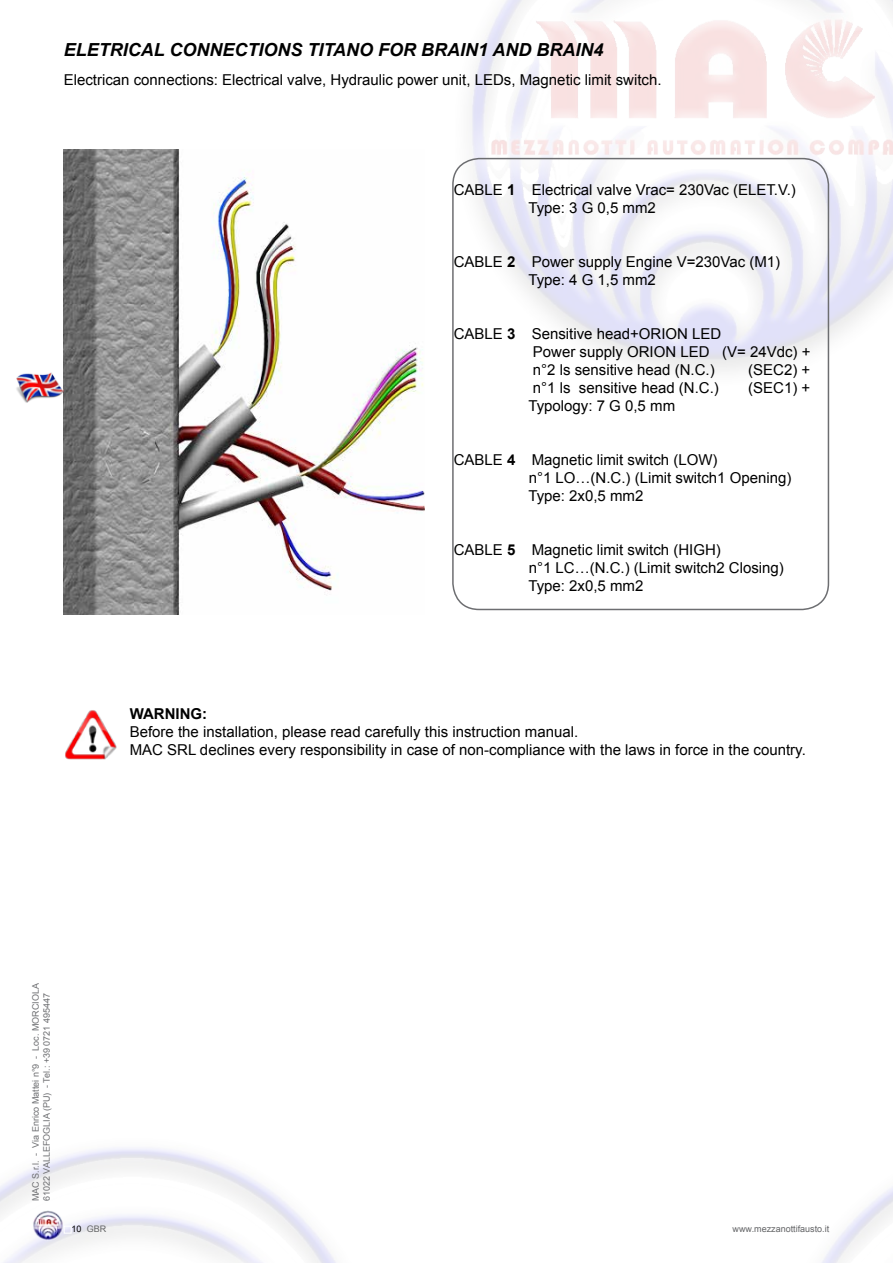
<style>
.page{position:relative;width:893px;height:1263px;background:#fff}
.page>*{position:absolute;margin:0;border:0;box-sizing:border-box;transform-origin:0 0}
.t1{font:italic 700 18px "Arial";color:#000}
.t2{font:15px/18px "Arial";color:#000}
.t3{font:700 15px "Arial";color:#000}
.t4{font:9px/10.8px "Arial";color:#6d6e71}
.t5{font:9px "Arial";color:#636466}
.t6{font:9px "Arial";color:#000}
.s1{font-weight:700}
</style>
<div class="page">
<img style="left:452px;top:0;width:441px;height:437px">
<img style="left:32px;top:1210px;width:32px;height:30px">
<div style="left:64px;top:1226px;width:8px;height:7px;border:1px solid #fff"></div>
<img style="left:64px;top:149px;width:361px;height:466px">
<img style="left:65px;top:710px;width:52px;height:50px">
<img style="left:16px;top:369px;width:48px;height:35px">
<div style="left:452px;top:158px;width:377px;height:452px;border:2px solid #6d6e71;border-radius:26px"></div>
<p class="t1" style="left:64px;top:37px;width:541px">ELETRICAL CONNECTIONS TITANO FOR BRAIN1 AND BRAIN4</p>
<p class="t2" style="left:64px;top:71px;width:599px">Electrican connections: Electrical valve, Hydraulic power unit, LEDs, Magnetic limit switch.</p>
<p class="t2" style="left:528px;top:181px;width:269px;text-indent:-75px">CABLE <span class="s1">1</span> Electrical valve Vrac= 230Vac (ELET.V.)<br>Type: 3 G 0,5 mm2</p>
<p class="t2" style="left:528px;top:253px;width:253px;text-indent:-75px">CABLE <span class="s1">2</span> Power supply Engine V=230Vac (M1)<br>Type: 4 G 1,5 mm2</p>
<p class="t2" style="left:533px;top:325px;width:279px;text-indent:-79px">CABLE <span class="s1">3</span> Sensitive head+ORION LED<br>Power supply ORION LED (V= 24Vdc) + n°2 ls sensitive head (N.C.)</p>
<p class="t2" style="left:748px;top:361px;width:64px">(SEC2) +</p>
<p class="t2" style="left:533px;top:379px;width:188px">n°1 ls sensitive head (N.C.)</p>
<p class="t2" style="left:748px;top:379px;width:64px">(SEC1) +</p>
<p class="t2" style="left:528px;top:397px;width:148px">Typology: 7 G 0,5 mm</p>
<p class="t2" style="left:528px;top:451px;width:265px;text-indent:-75px">CABLE <span class="s1">4</span> Magnetic limit switch (LOW)<br>n°1 LO…(N.C.) (Limit switch1 Opening)<br>Type: 2x0,5 mm2</p>
<p class="t2" style="left:528px;top:541px;width:257px;text-indent:-75px">CABLE <span class="s1">5</span> Magnetic limit switch (HIGH)<br>n°1 LC…(N.C.) (Limit switch2 Closing)<br>Type: 2x0,5 mm2</p>
<p class="t3" style="left:130px;top:704px;width:79px">WARNING:</p>
<p class="t2" style="left:130px;top:723px;width:678px">Before the installation, please read carefully this instruction manual.<br>MAC SRL declines every responsibility in case of non-compliance with the laws in force in the country.</p>
<p class="t4" style="left:30px;top:1201px;width:220px;rotate:-90deg">MAC S.r.l. - Via Enrico Mattei n°9 - Loc. MORCIOLA<br>61022 VALLEFOGLIA (PU) - Tel.: +39 0721 495447</p>
<p class="t6" style="left:72px;top:1223px;width:12px">10</p>
<p class="t5" style="left:733px;top:1223px;width:98px">www.mezzanottifausto.it</p>
<p class="t5" style="left:87px;top:1223px;width:21px">GBR</p>
</div>
